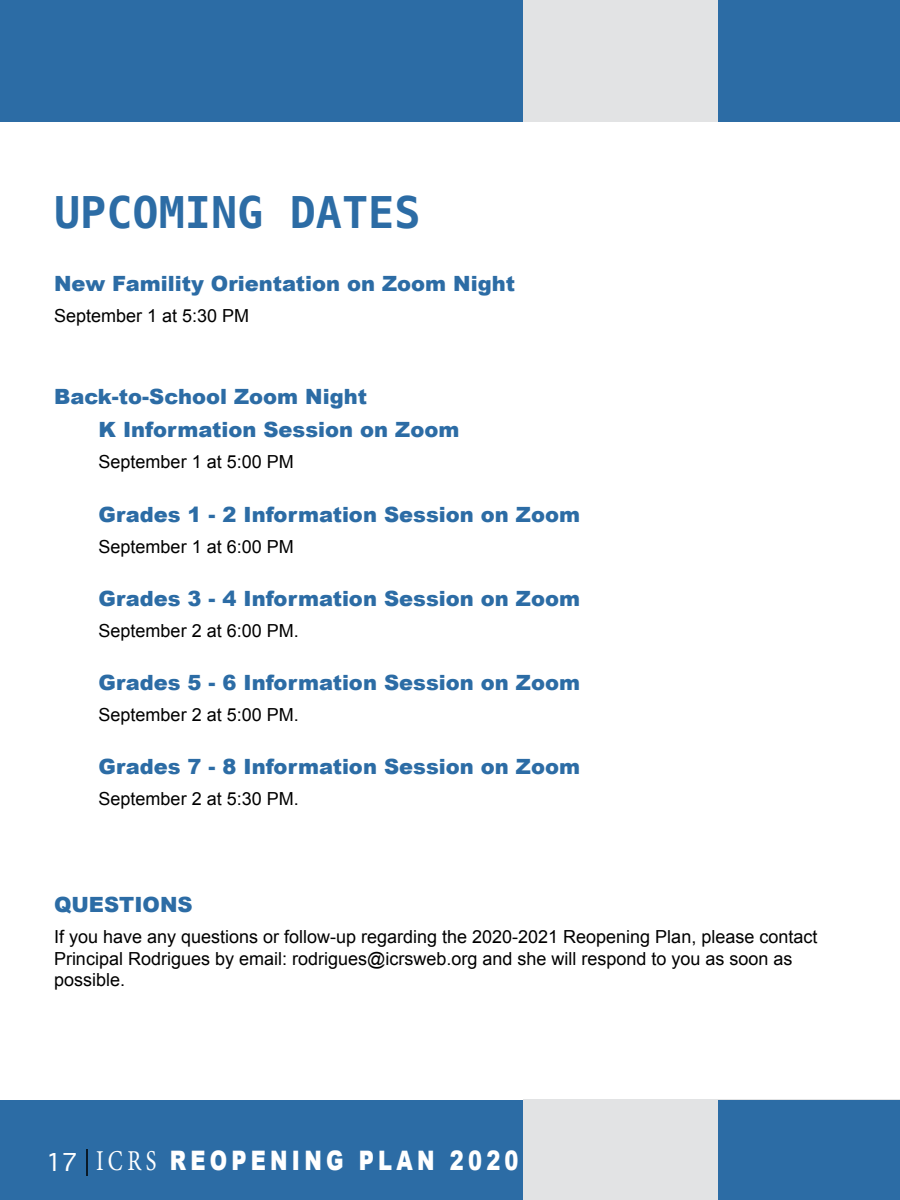
<style>
.page{position:relative;width:900px;height:1200px;background:#fff}
.page>*{position:absolute;margin:0;border:0;box-sizing:border-box;transform-origin:0 0}
.t1{font:700 43.5px "Menlo";color:#2c6ca5}
.t2{font:900 26.85px "Arial";letter-spacing:.2em;color:#fff;scale:.78 1}
.t3{font:900 21px/33px "Arial";color:#2c6ca5}
.t4{font:18px/21.6px "Arial";color:#000}
.s1{font-family:"Sathu";font-weight:400;font-size:24px}
.s2{font-family:"Minion Pro";font-weight:400;font-size:28.8px}
</style>
<div class="page">
<div style="left:0;top:1100px;width:900px;height:100px;background:#2c6ca5"></div>
<hr style="left:86px;top:1149px;width:2px;height:27px;background:#000">
<div style="left:0;top:0;width:900px;height:122px;background:#2c6ca5"></div>
<div style="left:524px;top:0;width:376px;height:122px;background:#e2e3e4"></div>
<div style="left:524px;top:1100px;width:376px;height:100px;background:#e2e3e4"></div>
<div style="left:719px;top:0;width:181px;height:122px;background:#2c6ca5"></div>
<div style="left:719px;top:1100px;width:181px;height:100px;background:#2c6ca5"></div>
<h1 class="t1" style="left:54px;top:182px;width:368px">UPCOMING DATES</h1>
<p class="t3" style="left:54px;top:267px;width:463px">New Famility Orientation on Zoom Night</p>
<p class="t4" style="left:54px;top:306px;width:197px">September 1 at 5:30 PM</p>
<p class="t3" style="left:99px;top:379px;width:362px;text-indent:-45px">Back-to-School Zoom Night<br>K Information Session on Zoom</p>
<p class="t4" style="left:99px;top:451px;width:197px">September 1 at 5:00 PM</p>
<p class="t3" style="left:99px;top:497px;width:483px">Grades 1 - 2 Information Session on Zoom</p>
<p class="t4" style="left:99px;top:536px;width:197px">September 1 at 6:00 PM</p>
<p class="t3" style="left:99px;top:581px;width:483px">Grades 3 - 4 Information Session on Zoom</p>
<p class="t4" style="left:99px;top:620px;width:202px">September 2 at 6:00 PM.</p>
<p class="t3" style="left:99px;top:665px;width:483px">Grades 5 - 6 Information Session on Zoom</p>
<p class="t4" style="left:99px;top:704px;width:202px">September 2 at 5:00 PM.</p>
<p class="t3" style="left:99px;top:749px;width:483px">Grades 7 - 8 Information Session on Zoom</p>
<p class="t4" style="left:99px;top:788px;width:202px">September 2 at 5:30 PM.</p>
<p class="t3" style="left:54px;top:887px;width:140px">QUESTIONS</p>
<p class="t4" style="left:54px;top:926px;width:765px">If you have any questions or follow-up regarding the 2020-2021 Reopening Plan, please contact<br>Principal Rodrigues by email: rodrigues@icrsweb.org and she will respond to you as soon as possible.</p>
<h2 class="t2" style="left:46px;top:1141px;width:607px"><span class="s1">17</span> <span class="s2">ICRS</span> REOPENING PLAN 2020</h2>
</div>
